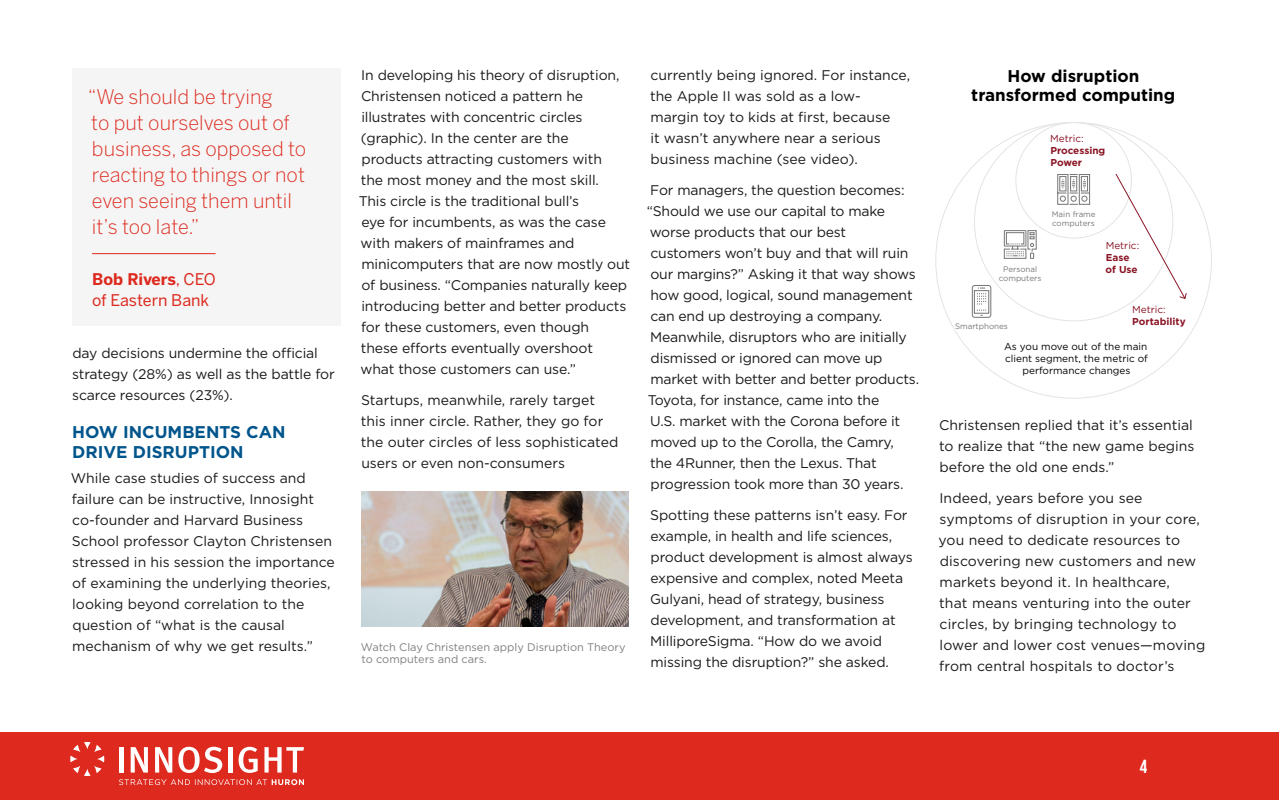
<style>
.page{position:relative;width:1280px;height:800px;background:#fff}
.page>*{position:absolute;margin:0;border:0;box-sizing:border-box;transform-origin:0 0}
.t1{font:300 20px/26px "Benton Sans";color:#dd291e}
.t2{font:700 19px "Bebas Neue";color:#fff}
.t3{font:700 17px/19px "Gotham";color:#000;text-align:center}
.t4{font:700 17px/20px "Gotham";color:#00558c}
.t5{font:16px/21px "Benton Sans";color:#dd291e}
.t6{font:14px/21px "Gotham";letter-spacing:-.01em;color:#1a1a1a}
.t7{font:14px/21px "Gotham";letter-spacing:.01em;color:#1a1a1a}
.t8{font:11px/12px "Gotham";color:#808080}
.t9{font:10px/12px "Gotham";color:#000;text-align:center}
.t10{font:700 10px/12px "Gotham";color:#8a1526}
.t11{font:10px "Gotham";color:#8a1526}
.t12{font:8px/9px "Gotham";color:#787878}
.s1{font-weight:700}
</style>
<div class="page">
<img style="left:362px;top:491px;width:267px;height:135px">
<svg style="left:1003px;top:230px;width:34px;height:29px"></svg>
<svg style="left:1057px;top:174px;width:34px;height:31px"></svg>
<svg style="left:971px;top:285px;width:21px;height:33px"></svg>
<svg style="left:1115px;top:173px;width:72px;height:127px"></svg>
<div style="left:72px;top:68px;width:269px;height:258px;background:#f5f5f5"></div>
<hr style="left:92px;top:253px;width:124px;height:1px;background:#dd291e">
<div style="left:0;top:732px;width:1280px;height:68px;background:#dd291e"></div>
<svg style="left:70px;top:742px;width:34px;height:34px"></svg>
<div style="left:119px;top:747px;width:5px;height:26px;background:#fff"></div>
<svg style="left:131px;top:747px;width:17px;height:26px"></svg>
<svg style="left:155px;top:747px;width:17px;height:26px"></svg>
<svg style="left:178px;top:747px;width:44px;height:26px"></svg>
<div style="left:228px;top:747px;width:5px;height:26px;background:#fff"></div>
<svg style="left:239px;top:747px;width:19px;height:26px"></svg>
<svg style="left:264px;top:747px;width:40px;height:26px"></svg>
<svg style="left:119px;top:779px;width:185px;height:6px"></svg>
<h1 class="t1" style="left:88px;top:84px;width:220px">“We should be trying<br>to put ourselves out of business, as opposed to reacting to things or not even seeing them until it’s too late.”</h1>
<p class="t5" style="left:92px;top:269px;width:125px"><span class="s1">Bob Rivers</span>, CEO of Eastern Bank</p>
<p class="t6" style="left:72px;top:343px;width:264px">day decisions undermine the official strategy (28%) as well as the battle for scarce resources (23%).</p>
<p class="t4" style="left:72px;top:422px;width:215px">HOW INCUMBENTS CAN<br>DRIVE DISRUPTION</p>
<p class="t6" style="left:71px;top:468px;width:265px">While case studies of success and failure can be instructive, Innosight co-founder and Harvard Business School professor Clayton Christensen stressed in his session the importance of examining the underlying theories, looking beyond correlation to the question of “what is the causal mechanism of why we get results.”</p>
<p class="t6" style="left:359px;top:64px;width:273px">In developing his theory of disruption, Christensen noticed a pattern he illustrates with concentric circles (graphic). In the center are the products attracting customers with<br>the most money and the most skill.<br>This circle is the traditional bull’s<br>eye for incumbents, as was the case with makers of mainframes and minicomputers that are now mostly out of business. “Companies naturally keep introducing better and better products for these customers, even though<br>these efforts eventually overshoot<br>what those customers can use.”</p>
<p class="t6" style="left:361px;top:389px;width:259px">Startups, meanwhile, rarely target this inner circle. Rather, they go for the outer circles of less sophisticated users or even non-consumers</p>
<p class="t8" style="left:361px;top:641px;width:266px">Watch Clay Christensen apply Disruption Theory to computers and cars.</p>
<p class="t6" style="left:650px;top:64px;width:262px">currently being ignored. For instance, the Apple II was sold as a low&shy;margin toy to kids at first, because<br>it wasn’t anywhere near a serious business machine (see video).</p>
<p class="t6" style="left:647px;top:179px;width:274px">For managers, the question becomes: “Should we use our capital to make worse products that our best<br>customers won’t buy and that will ruin our margins?” Asking it that way shows how good, logical, sound management can end up destroying a company.<br>Meanwhile, disruptors who are initially dismissed or ignored can move up market with better and better products.<br>Toyota, for instance, came into the<br>U.S. market with the Corona before it moved up to the Corolla, the Camry,<br>the 4Runner, then the Lexus. That progression took more than 30 years.</p>
<p class="t6" style="left:650px;top:504px;width:264px">Spotting these patterns isn’t easy. For example, in health and life sciences, product development is almost always expensive and complex, noted Meeta Gulyani, head of strategy, business development, and transformation at MilliporeSigma. “How do we avoid missing the disruption?” she asked.</p>
<p class="t3" style="left:971px;top:66px;width:205px">How disruption transformed computing</p>
<p class="t11" style="left:1050px;top:132px;width:35px">Metric:</p>
<p class="t10" style="left:1050px;top:144px;width:56px">Processing<br>Power</p>
<p class="t12" style="left:999px;top:264px;width:44px;text-align:center">Personal computers</p>
<p class="t12" style="left:955px;top:321px;width:54px">Smartphones</p>
<p class="t12" style="left:1052px;top:209px;width:45px">Main frame computers</p>
<p class="t11" style="left:1106px;top:239px;width:35px">Metric:</p>
<p class="t10" style="left:1106px;top:251px;width:34px">Ease of Use</p>
<p class="t11" style="left:1132px;top:303px;width:35px">Metric:</p>
<p class="t10" style="left:1132px;top:315px;width:55px">Portability</p>
<p class="t9" style="left:1004px;top:340px;width:145px">As you move out of the main client segment, the metric of performance changes</p>
<p class="t6" style="left:939px;top:415px;width:257px;text-align:justify">Christensen replied that it’s essential to realize that “the new game begins before the old one ends.”</p>
<p class="t7" style="left:939px;top:488px;width:268px">Indeed, years before you see symptoms of disruption in your core, you need to dedicate resources to discovering new customers and new markets beyond it. In healthcare,<br>that means venturing into the outer circles, by bringing technology to lower and lower cost venues—moving from central hospitals to doctor’s</p>
<h2 class="t2" style="left:1140px;top:756px;width:9px">4</h2>
</div>
